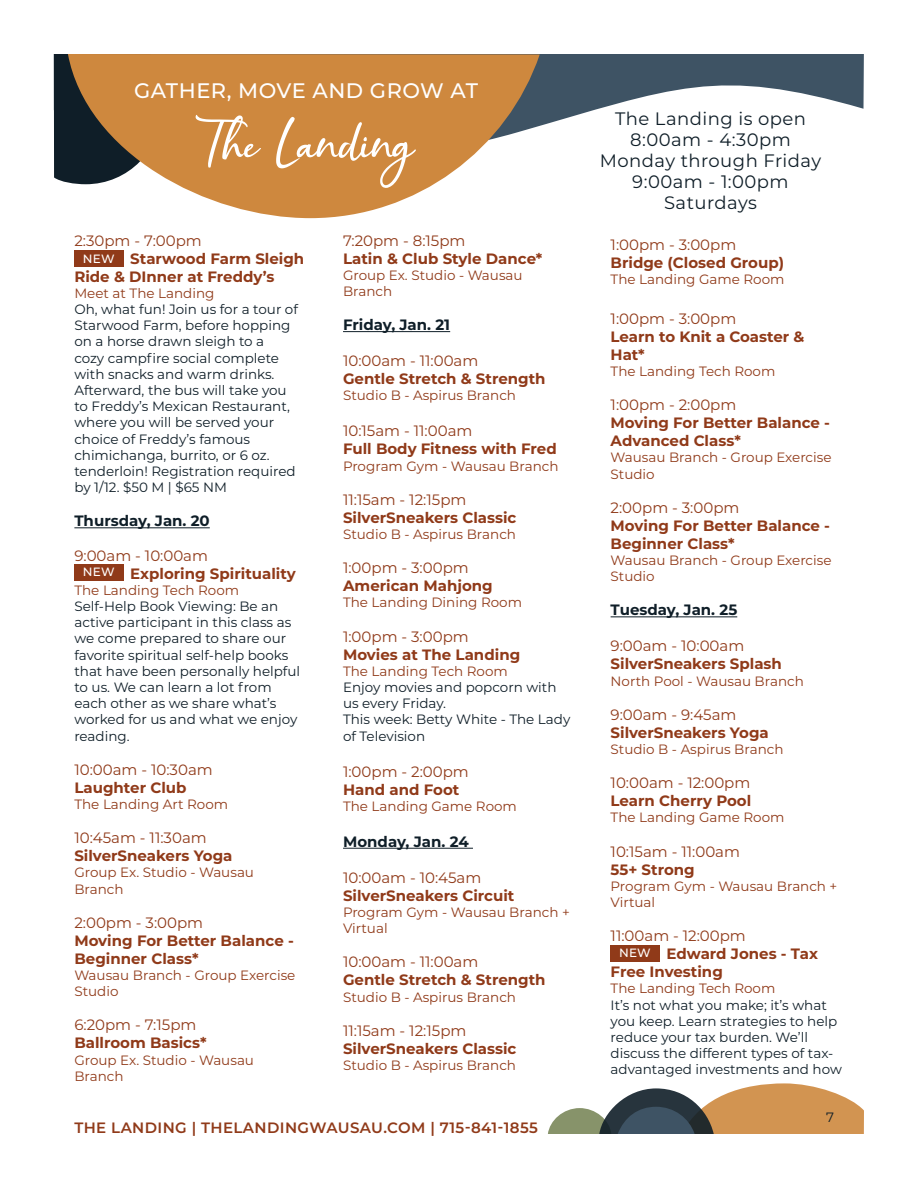
<style>
.page{position:relative;width:918px;height:1188px;background:#fff}
.page>*{position:absolute;margin:0;border:0;box-sizing:border-box;transform-origin:0 0}
.t1{font:500 21px "Montserrat";letter-spacing:.025em;color:#fff}
.t2{font:18px/21px "Montserrat";letter-spacing:.025em;color:#0f1e28;text-align:center}
.Paragraph_Style_2{font:700 15px/18px "Montserrat";color:#903a19}
.Paragraph_Style_2-2{font:15px "Montserrat";color:#903a19}
.Paragraph_Style_1{font:700 15px "Montserrat";color:#0f1e28}
.t3{font:600 15px "Montserrat";letter-spacing:.025em;color:#903a19}
.Paragraph_Style_3{font:13.5px/16.2px "Montserrat";color:#0f1e28}
.Paragraph_Style_3-2{font:13.5px/16.2px "Montserrat";color:#903a19}
.Paragraph_Style_2-3{font:13.5px/16.2px "Montserrat";color:#0f1e28}
.Paragraph_Style_2-4{font:13.5px/16.2px "Montserrat";color:#903a19}
.t4{font:500 12px "Montserrat";letter-spacing:.02em;color:#fff}
</style>
<div class="page">
<svg style="left:540px;top:54px;width:324px;height:72px;fill:#3e5364"></svg>
<div style="left:54px;top:54px;width:14px;height:129px;background:#0f1e28"></div>
<svg style="left:68px;top:54px;width:472px;height:164px;fill:#ce883e"></svg>
<svg style="left:195px;top:115px;width:66px;height:53px;background:#d79e62"></svg>
<svg style="left:276px;top:117px;width:140px;height:71px;background:#d49858"></svg>
<svg style="left:548px;top:1083px;width:316px;height:51px"></svg>
<hr style="left:611px;top:616px;width:126px;height:1px;background:#0f1e28">
<hr style="left:343px;top:331px;width:107px;height:1px;background:#0f1e28">
<hr style="left:343px;top:848px;width:130px;height:1px;background:#0f1e28">
<hr style="left:74px;top:527px;width:136px;height:1px;background:#0f1e28">
<div style="left:74px;top:251px;width:50px;height:16px;background:#903a19"></div>
<div style="left:611px;top:945px;width:49px;height:16px;background:#903a19"></div>
<div style="left:74px;top:564px;width:50px;height:16px;background:#903a19"></div>
<h1 class="t1" style="left:134px;top:76px;width:345px">GATHER, MOVE AND GROW AT</h1>
<p class="Paragraph_Style_2-2" style="left:74px;top:230px;width:129px">2:30pm - 7:00pm</p>
<p class="Paragraph_Style_2" style="left:74px;top:248px;width:231px;text-indent:56px">Starwood Farm Sleigh<br>Ride &amp; DInner at Freddy’s</p>
<p class="Paragraph_Style_2-4" style="left:74px;top:284px;width:142px">Meet at The Landing</p>
<p class="Paragraph_Style_2-3" style="left:74px;top:301px;width:225px">Oh, what fun! Join us for a tour of<br>Starwood Farm, before hopping on a horse drawn sleigh to a<br>cozy campfire social complete with snacks and warm drinks.<br>Afterward, the bus will take you to Freddy’s Mexican Restaurant, where you will be served your choice of Freddy’s famous chimichanga, burrito, or 6 oz. tenderloin! Registration required by 1/12. $50 M | $65 NM</p>
<p class="Paragraph_Style_1" style="left:74px;top:510px;width:137px">Thursday, Jan. 20</p>
<p class="Paragraph_Style_2-2" style="left:74px;top:545px;width:135px">9:00am - 10:00am</p>
<p class="Paragraph_Style_2" style="left:130px;top:563px;width:167px">Exploring Spirituality</p>
<p class="Paragraph_Style_2-4" style="left:74px;top:581px;width:166px">The Landing Tech Room</p>
<p class="Paragraph_Style_3" style="left:74px;top:598px;width:227px">Self-Help Book Viewing: Be an active participant in this class as we come prepared to share our favorite spiritual self-help books that have been personally helpful to us. We can learn a lot from each other as we share what’s worked for us and what we enjoy reading.</p>
<p class="Paragraph_Style_2-2" style="left:74px;top:759px;width:140px">10:00am - 10:30am</p>
<p class="Paragraph_Style_2" style="left:74px;top:778px;width:114px">Laughter Club</p>
<p class="Paragraph_Style_3-2" style="left:74px;top:796px;width:155px">The Landing Art Room</p>
<p class="Paragraph_Style_2-2" style="left:74px;top:827px;width:134px">10:45am - 11:30am</p>
<p class="Paragraph_Style_2" style="left:74px;top:846px;width:160px">SilverSneakers Yoga</p>
<p class="Paragraph_Style_3-2" style="left:74px;top:864px;width:181px">Group Ex. Studio - Wausau<br>Branch</p>
<p class="Paragraph_Style_2-2" style="left:74px;top:912px;width:130px">2:00pm - 3:00pm</p>
<p class="Paragraph_Style_2" style="left:74px;top:931px;width:221px">Moving For Better Balance -<br>Beginner Class*</p>
<p class="Paragraph_Style_3-2" style="left:74px;top:967px;width:223px">Wausau Branch - Group Exercise<br>Studio</p>
<p class="Paragraph_Style_2-2" style="left:74px;top:1015px;width:124px">6:20pm - 7:15pm</p>
<p class="Paragraph_Style_2" style="left:74px;top:1033px;width:134px">Ballroom Basics*</p>
<p class="Paragraph_Style_2-4" style="left:74px;top:1051px;width:181px">Group Ex. Studio - Wausau<br>Branch</p>
<p class="t4" style="left:83px;top:250px;width:33px">NEW</p>
<p class="t4" style="left:83px;top:564px;width:33px">NEW</p>
<p class="Paragraph_Style_2-2" style="left:343px;top:230px;width:124px">7:20pm - 8:15pm</p>
<p class="Paragraph_Style_2" style="left:343px;top:248px;width:201px">Latin &amp; Club Style Dance*</p>
<p class="Paragraph_Style_2-4" style="left:343px;top:266px;width:181px">Group Ex. Studio - Wausau<br>Branch</p>
<p class="Paragraph_Style_1" style="left:343px;top:314px;width:109px">Friday, Jan. 21</p>
<p class="Paragraph_Style_2-2" style="left:343px;top:350px;width:137px">10:00am - 11:00am</p>
<p class="Paragraph_Style_2" style="left:343px;top:369px;width:204px">Gentle Stretch &amp; Strength</p>
<p class="Paragraph_Style_3-2" style="left:343px;top:387px;width:174px">Studio B - Aspirus Branch</p>
<p class="Paragraph_Style_2-2" style="left:343px;top:421px;width:131px">10:15am - 11:00am</p>
<p class="Paragraph_Style_2" style="left:343px;top:439px;width:215px">Full Body Fitness with Fred</p>
<p class="Paragraph_Style_2-4" style="left:343px;top:457px;width:217px">Program Gym - Wausau Branch</p>
<p class="Paragraph_Style_2-2" style="left:343px;top:489px;width:125px">11:15am - 12:15pm</p>
<p class="Paragraph_Style_2" style="left:343px;top:508px;width:175px">SilverSneakers Classic</p>
<p class="Paragraph_Style_3-2" style="left:343px;top:526px;width:174px">Studio B - Aspirus Branch</p>
<p class="Paragraph_Style_2-2" style="left:343px;top:557px;width:127px">1:00pm - 3:00pm</p>
<p class="Paragraph_Style_2" style="left:343px;top:576px;width:151px">American Mahjong</p>
<p class="Paragraph_Style_2-4" style="left:343px;top:594px;width:180px">The Landing Dining Room</p>
<p class="Paragraph_Style_2-2" style="left:343px;top:626px;width:127px">1:00pm - 3:00pm</p>
<p class="Paragraph_Style_2" style="left:343px;top:644px;width:179px">Movies at The Landing</p>
<p class="Paragraph_Style_2-4" style="left:343px;top:662px;width:166px">The Landing Tech Room</p>
<p class="Paragraph_Style_3" style="left:343px;top:679px;width:215px">Enjoy movies and popcorn with us every Friday.</p>
<p class="Paragraph_Style_3" style="left:343px;top:711px;width:229px">This week: Betty White - The Lady of Television</p>
<p class="Paragraph_Style_2-2" style="left:343px;top:761px;width:127px">1:00pm - 2:00pm</p>
<p class="Paragraph_Style_2" style="left:343px;top:779px;width:118px">Hand and Foot</p>
<p class="Paragraph_Style_2-4" style="left:343px;top:797px;width:175px">The Landing Game Room</p>
<p class="Paragraph_Style_1" style="left:343px;top:831px;width:127px">Monday, Jan. 24</p>
<p class="Paragraph_Style_2-2" style="left:343px;top:867px;width:140px">10:00am - 10:45am</p>
<p class="Paragraph_Style_2" style="left:343px;top:886px;width:173px">SilverSneakers Circuit</p>
<p class="Paragraph_Style_3-2" style="left:343px;top:904px;width:228px">Program Gym - Wausau Branch +<br>Virtual</p>
<p class="Paragraph_Style_2-2" style="left:343px;top:952px;width:137px">10:00am - 11:00am</p>
<p class="Paragraph_Style_2" style="left:343px;top:970px;width:204px">Gentle Stretch &amp; Strength</p>
<p class="Paragraph_Style_3-2" style="left:343px;top:988px;width:174px">Studio B - Aspirus Branch</p>
<p class="Paragraph_Style_2-2" style="left:343px;top:1020px;width:125px">11:15am - 12:15pm</p>
<p class="Paragraph_Style_2" style="left:343px;top:1039px;width:175px">SilverSneakers Classic</p>
<p class="Paragraph_Style_3-2" style="left:343px;top:1057px;width:174px">Studio B - Aspirus Branch</p>
<p class="t3" style="left:74px;top:1117px;width:465px">THE LANDING | THELANDINGWAUSAU.COM | 715-841-1855</p>
<p class="t2" style="left:600px;top:108px;width:223px">The Landing is open<br>8:00am - 4:30pm<br>Monday through Friday<br>9:00am - 1:00pm<br>Saturdays</p>
<p class="Paragraph_Style_2-2" style="left:611px;top:234px;width:127px">1:00pm - 3:00pm</p>
<p class="Paragraph_Style_2" style="left:611px;top:253px;width:175px">Bridge (Closed Group)</p>
<p class="Paragraph_Style_3-2" style="left:611px;top:271px;width:175px">The Landing Game Room</p>
<p class="Paragraph_Style_2-2" style="left:611px;top:308px;width:127px">1:00pm - 3:00pm</p>
<p class="Paragraph_Style_2" style="left:611px;top:327px;width:195px">Learn to Knit a Coaster &amp;<br>Hat*</p>
<p class="Paragraph_Style_3-2" style="left:611px;top:363px;width:166px">The Landing Tech Room</p>
<p class="Paragraph_Style_2-2" style="left:611px;top:395px;width:127px">1:00pm - 2:00pm</p>
<p class="Paragraph_Style_2" style="left:611px;top:413px;width:221px">Moving For Better Balance -<br>Advanced Class*</p>
<p class="Paragraph_Style_3-2" style="left:611px;top:449px;width:223px">Wausau Branch - Group Exercise<br>Studio</p>
<p class="Paragraph_Style_2-2" style="left:611px;top:497px;width:130px">2:00pm - 3:00pm</p>
<p class="Paragraph_Style_2" style="left:611px;top:516px;width:221px">Moving For Better Balance -<br>Beginner Class*</p>
<p class="Paragraph_Style_3-2" style="left:611px;top:552px;width:223px">Wausau Branch - Group Exercise<br>Studio</p>
<p class="Paragraph_Style_1" style="left:611px;top:599px;width:128px">Tuesday, Jan. 25</p>
<p class="Paragraph_Style_2-2" style="left:611px;top:636px;width:135px">9:00am - 10:00am</p>
<p class="Paragraph_Style_2" style="left:611px;top:654px;width:173px">SilverSneakers Splash</p>
<p class="Paragraph_Style_3-2" style="left:611px;top:672px;width:195px">North Pool - Wausau Branch</p>
<p class="Paragraph_Style_2-2" style="left:611px;top:704px;width:127px">9:00am - 9:45am</p>
<p class="Paragraph_Style_2" style="left:611px;top:723px;width:160px">SilverSneakers Yoga</p>
<p class="Paragraph_Style_3-2" style="left:611px;top:741px;width:174px">Studio B - Aspirus Branch</p>
<p class="Paragraph_Style_2-2" style="left:611px;top:773px;width:141px">10:00am - 12:00pm</p>
<p class="Paragraph_Style_2" style="left:611px;top:791px;width:142px">Learn Cherry Pool</p>
<p class="Paragraph_Style_2-4" style="left:611px;top:809px;width:175px">The Landing Game Room</p>
<p class="Paragraph_Style_2-2" style="left:611px;top:841px;width:131px">10:15am - 11:00am</p>
<p class="Paragraph_Style_2" style="left:611px;top:859px;width:86px">55+ Strong</p>
<p class="Paragraph_Style_3-2" style="left:611px;top:877px;width:228px">Program Gym - Wausau Branch +<br>Virtual</p>
<p class="Paragraph_Style_2-2" style="left:611px;top:926px;width:137px">11:00am - 12:00pm</p>
<p class="Paragraph_Style_2" style="left:611px;top:944px;width:209px;text-indent:56px">Edward Jones - Tax<br>Free Investing</p>
<p class="Paragraph_Style_2-4" style="left:611px;top:980px;width:166px">The Landing Tech Room</p>
<p class="Paragraph_Style_3" style="left:611px;top:996px;width:233px">It’s not what you make; it’s what you keep. Learn strategies to help reduce your tax burden. We’ll discuss the different types of tax&shy;advantaged investments and how</p>
<p class="t4" style="left:619px;top:945px;width:33px">NEW</p>
<p class="Paragraph_Style_2-3" style="left:826px;top:1108px;width:9px">7</p>
</div>
